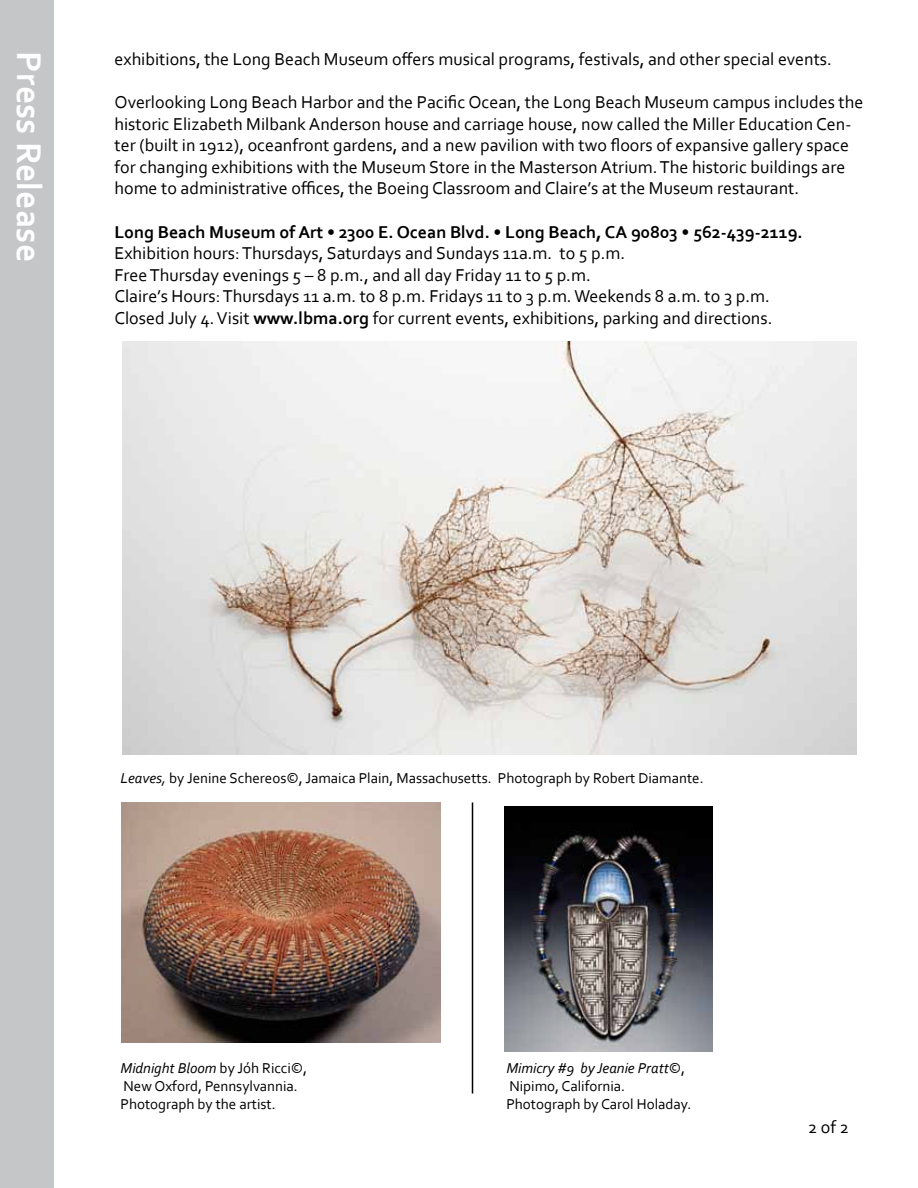
<style>
.page{position:relative;width:918px;height:1188px;background:#fff}
.page>*{position:absolute;margin:0;border:0;box-sizing:border-box;transform-origin:0 0}
.t1{font:700 36px "Corbel";color:#fff}
.t2{font:18px/21.6px "Corbel";color:#000}
.t3{font:700 18px "Corbel";color:#000}
.t4{font:15px/18px "Corbel";color:#000}
.s1{font-weight:700}
.s2{font-style:italic}
</style>
<div class="page">
<div style="left:1px;top:0;width:53px;height:1187px;background:#c5c6c8"></div>
<img style="left:504px;top:806px;width:208px;height:245px">
<hr style="left:472px;top:802px;width:1px;height:292px;background:#000">
<img style="left:122px;top:342px;width:734px;height:412px">
<img style="left:122px;top:803px;width:319px;height:239px">
<h1 class="t1" style="left:51px;top:51px;width:212px;rotate:90deg">Press Release</h1>
<p class="t2" style="left:115px;top:48px;width:719px">exhibitions, the Long Beach Museum offers musical programs, festivals, and other special events.</p>
<p class="t2" style="left:115px;top:91px;width:750px">Overlooking Long Beach Harbor and the Pacific Ocean, the Long Beach Museum campus includes the historic Elizabeth Milbank Anderson house and carriage house, now called the Miller Education Cen&shy;ter (built in 1912), oceanfront gardens, and a new pavilion with two floors of expansive gallery space for changing exhibitions with the Museum Store in the Masterson Atrium. The historic buildings are home to administrative offices, the Boeing Classroom and Claire’s at the Museum restaurant.</p>
<p class="t3" style="left:115px;top:220px;width:690px">Long Beach Museum of Art • 2300 E. Ocean Blvd. • Long Beach, CA 90803 • 562-439-2119.</p>
<p class="t2" style="left:115px;top:242px;width:659px">Exhibition hours: Thursdays, Saturdays and Sundays 11a.m. to 5 p.m.<br>Free Thursday evenings 5 – 8 p.m., and all day Friday 11 to 5 p.m.<br>Claire’s Hours: Thursdays 11 a.m. to 8 p.m. Fridays 11 to 3 p.m. Weekends 8 a.m. to 3 p.m.<br>Closed July 4. Visit <span class="s1">www.lbma.org</span> for current events, exhibitions, parking and directions.</p>
<p class="t4" style="left:121px;top:769px;width:585px"><span class="s2">Leaves,</span> by Jenine Schereos©, Jamaica Plain, Massachusetts. Photograph by Robert Diamante.</p>
<p class="t4" style="left:121px;top:1058px;width:188px"><span class="s2">Midnight Bloom</span> by Jóh Ricci©,<br>New Oxford, Pennsylvannia.<br>Photograph by the artist.</p>
<p class="t4" style="left:506px;top:1059px;width:186px"><span class="s2">Mimicry #9 by Jeanie Pratt</span>©,<br>Nipimo, California.<br>Photograph by Carol Holaday.</p>
<p class="t2" style="left:808px;top:1116px;width:42px">2 of 2</p>
</div>
